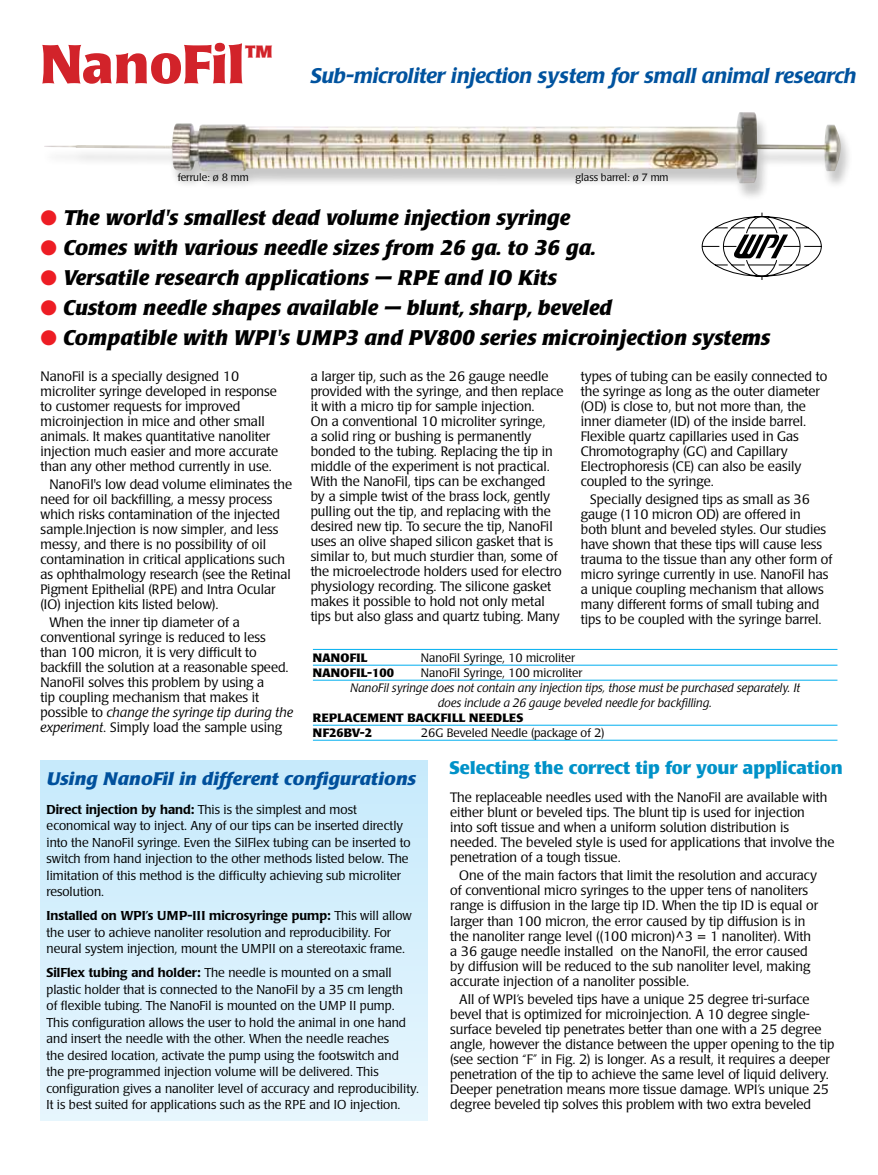
<style>
.page{position:relative;width:878px;height:1175px;background:#fff}
.page>*{position:absolute;margin:0;border:0;box-sizing:border-box;transform-origin:0 0}
.t1{font:700 54px "Laudatio BQ";color:#d2232a}
.t2{font:italic 700 21px "Laudatio BQ";color:#000}
.t3{font:italic 500 21px "Laudatio BQ";color:#00539f}
.t4{font:700 18px "Laudatio BQ";color:#0092c8}
.t5{font:italic 700 18px "Laudatio BQ";color:#00509c;scale:1.05 1}
.t6{font:300 13.5px/15px "Laudatio BQ";color:#000}
.t7{font:300 12.75px/16.5px "Laudatio BQ";color:#000}
.t8{font:italic 300 12px/15px "Laudatio BQ";color:#000;text-align:center}
.t9{font:300 12px "Laudatio BQ";color:#000}
.t10{font:700 12px/15px "Laudatio BQ";letter-spacing:.02em;color:#000}
.t11{font:300 10.5px "Laudatio BQ";color:#000}
.s1{color:#ed1d24}
.s2{font-style:italic}
.s3{font-weight:500}
</style>
<div class="page">
<img style="left:44px;top:112px;width:796px;height:71px">
<div style="left:40px;top:760px;width:388px;height:360px;background:linear-gradient(to bottom,#c7eafb,#e6f6fd)"></div>
<svg style="left:702px;top:213px;width:119px;height:67px"></svg>
<hr style="left:313px;top:649px;width:524px;height:1px;background:#00aeef">
<hr style="left:313px;top:665px;width:524px;height:1px;background:#00aeef">
<hr style="left:313px;top:680px;width:524px;height:1px;background:#00aeef">
<hr style="left:313px;top:725px;width:524px;height:1px;background:#00aeef">
<hr style="left:313px;top:740px;width:524px;height:1px;background:#00aeef">
<h1 class="t1" style="left:40px;top:34px;width:234px">NanoFil<sup>™</sup></h1>
<h2 class="t3" style="left:310px;top:64px;width:547px">Sub-microliter injection system for small animal research</h2>
<p class="t11" style="left:178px;top:172px;width:73px">ferrule: ø 8 mm</p>
<p class="t11" style="left:575px;top:172px;width:94px">glass barrel: ø 7 mm</p>
<h2 class="t2" style="left:40px;top:205px;width:531px"><span class="s1">●</span> The world's smallest dead volume injection syringe</h2>
<h2 class="t2" style="left:40px;top:235px;width:556px"><span class="s1">●</span> Comes with various needle sizes from 26 ga. to 36 ga.</h2>
<h2 class="t2" style="left:40px;top:265px;width:517px"><span class="s1">●</span> Versatile research applications — RPE and IO Kits</h2>
<h2 class="t2" style="left:40px;top:295px;width:573px"><span class="s1">●</span> Custom needle shapes available — blunt, sharp, beveled</h2>
<h2 class="t2" style="left:40px;top:325px;width:731px"><span class="s1">●</span> Compatible with WPI's UMP3 and PV800 series microinjection systems</h2>
<p class="t6" style="left:40px;top:369px;width:239px">NanoFil is a specially designed 10 microliter syringe developed in response to customer requests for improved microinjection in mice and other small animals. It makes quantitative nanoliter injection much easier and more accurate than any other method currently in use.</p>
<p class="t6" style="left:40px;top:477px;width:253px;text-indent:9px">NanoFil's low dead volume eliminates the need for oil backfilling, a messy process which risks contamination of the injected sample.Injection is now simpler, and less messy, and there is no possibility of oil contamination in critical applications such as ophthalmology research (see the Retinal Pigment Epithelial (RPE) and Intra Ocular (IO) injection kits listed below).</p>
<p class="t6" style="left:40px;top:615px;width:254px;text-indent:9px">When the inner tip diameter of a conventional syringe is reduced to less than 100 micron, it is very difficult to backfill the solution at a reasonable speed.<br>NanoFil solves this problem by using a<br>tip coupling mechanism that makes it possible to <span class="s2">change the syringe tip during the experiment</span>. Simply load the sample using</p>
<p class="t6" style="left:310px;top:369px;width:254px">a larger tip, such as the 26 gauge needle provided with the syringe, and then replace it with a micro tip for sample injection.<br>On a conventional 10 microliter syringe,<br>a solid ring or bushing is permanently bonded to the tubing. Replacing the tip in middle of the experiment is not practical.<br>With the NanoFil, tips can be exchanged<br>by a simple twist of the brass lock, gently pulling out the tip, and replacing with the desired new tip. To secure the tip, NanoFil uses an olive shaped silicon gasket that is similar to, but much sturdier than, some of the microelectrode holders used for electro physiology recording. The silicone gasket makes it possible to hold not only metal tips but also glass and quartz tubing. Many</p>
<p class="t6" style="left:580px;top:368px;width:248px">types of tubing can be easily connected to the syringe as long as the outer diameter (OD) is close to, but not more than, the inner diameter (ID) of the inside barrel.<br>Flexible quartz capillaries used in Gas Chromotography (GC) and Capillary Electrophoresis (CE) can also be easily coupled to the syringe.</p>
<p class="t6" style="left:580px;top:491px;width:253px;text-indent:9px">Specially designed tips as small as 36 gauge (110 micron OD) are offered in<br>both blunt and beveled styles. Our studies have shown that these tips will cause less trauma to the tissue than any other form of micro syringe currently in use. NanoFil has a unique coupling mechanism that allows many different forms of small tubing and tips to be coupled with the syringe barrel.</p>
<p class="t10" style="left:313px;top:650px;width:56px">NANOFIL</p>
<p class="t9" style="left:421px;top:651px;width:156px">NanoFil Syringe, 10 microliter</p>
<p class="t10" style="left:313px;top:665px;width:83px">NANOFIL-100</p>
<p class="t9" style="left:421px;top:666px;width:163px">NanoFil Syringe, 100 microliter</p>
<p class="t8" style="left:350px;top:680px;width:451px">NanoFil syringe does not contain any injection tips, those must be purchased separately. It does include a 26 gauge beveled needle for backfilling.</p>
<p class="t10" style="left:313px;top:710px;width:212px">REPLACEMENT BACKFILL NEEDLES<br>NF26BV-2</p>
<p class="t9" style="left:421px;top:726px;width:185px">26G Beveled Needle (package of 2)</p>
<h3 class="t5" style="left:46px;top:768px;width:353px">Using NanoFil in different configurations</h3>
<p class="t7" style="left:46px;top:801px;width:365px"><span class="s3">Direct injection by hand:</span> This is the simplest and most economical way to inject. Any of our tips can be inserted directly into the NanoFil syringe. Even the SilFlex tubing can be inserted to switch from hand injection to the other methods listed below. The limitation of this method is the difficulty achieving sub microliter resolution.</p>
<p class="t7" style="left:46px;top:907px;width:367px"><span class="s3">Installed on WPI’s UMP-III microsyringe pump:</span> This will allow the user to achieve nanoliter resolution and reproducibility. For neural system injection, mount the UMPII on a stereotaxic frame.</p>
<p class="t7" style="left:46px;top:964px;width:374px"><span class="s3">SilFlex tubing and holder:</span> The needle is mounted on a small plastic holder that is connected to the NanoFil by a 35 cm length<br>of flexible tubing. The NanoFil is mounted on the UMP II pump.<br>This configuration allows the user to hold the animal in one hand and insert the needle with the other. When the needle reaches<br>the desired location, activate the pump using the footswitch and the pre-programmed injection volume will be delivered. This configuration gives a nanoliter level of accuracy and reproducibility.<br>It is best suited for applications such as the RPE and IO injection.</p>
<h3 class="t4" style="left:449px;top:757px;width:395px">Selecting the correct tip for your application</h3>
<p class="t6" style="left:450px;top:790px;width:385px">The replaceable needles used with the NanoFil are available with either blunt or beveled tips. The blunt tip is used for injection<br>into soft tissue and when a uniform solution distribution is needed. The beveled style is used for applications that involve the penetration of a tough tissue.</p>
<p class="t6" style="left:450px;top:868px;width:369px;text-indent:9px">One of the main factors that limit the resolution and accuracy of conventional micro syringes to the upper tens of nanoliters range is diffusion in the large tip ID. When the tip ID is equal or larger than 100 micron, the error caused by tip diffusion is in the nanoliter range level ((100 micron)^3 = 1 nanoliter). With a 36 gauge needle installed on the NanoFil, the error caused by diffusion will be reduced to the sub nanoliter level, making accurate injection of a nanoliter possible.</p>
<p class="t6" style="left:450px;top:991px;width:385px;text-indent:9px">All of WPI’s beveled tips have a unique 25 degree tri-surface bevel that is optimized for microinjection. A 10 degree single&shy;surface beveled tip penetrates better than one with a 25 degree angle, however the distance between the upper opening to the tip (see section “F” in Fig. 2) is longer. As a result, it requires a deeper penetration of the tip to achieve the same level of liquid delivery.<br>Deeper penetration means more tissue damage. WPI’s unique 25 degree beveled tip solves this problem with two extra beveled</p>
</div>
